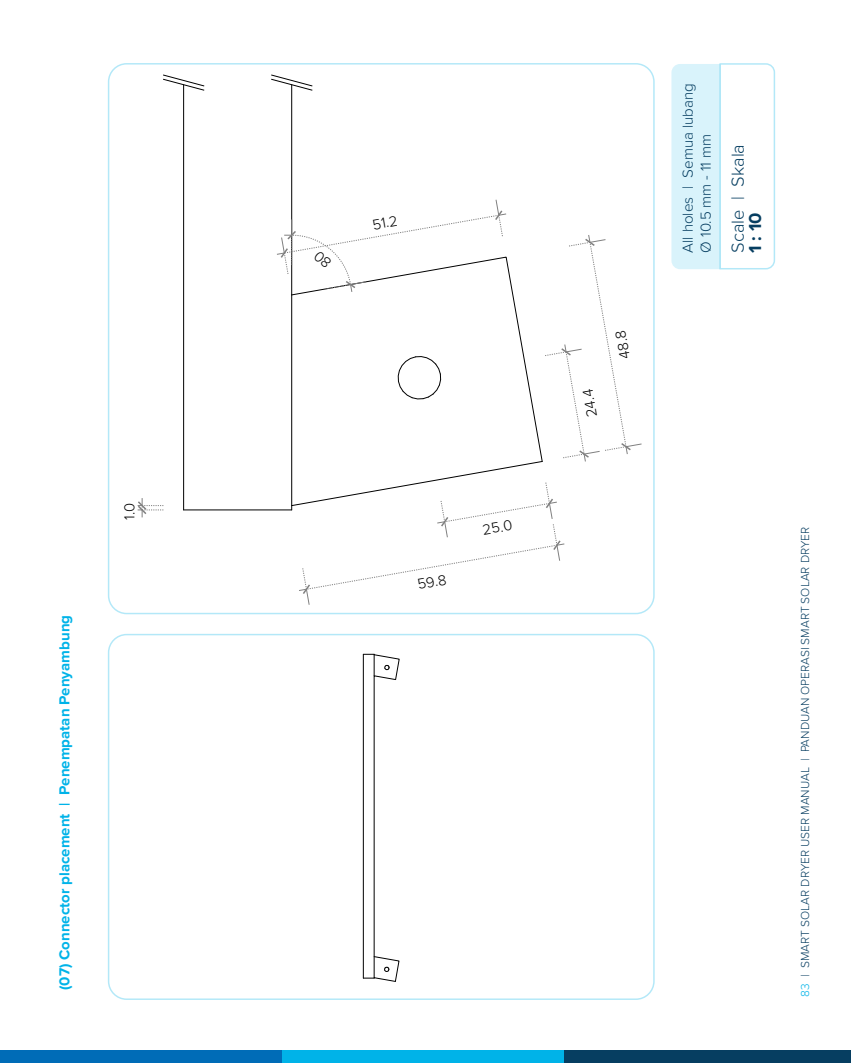
<style>
.page{position:relative;width:851px;height:1063px;background:#fff}
.page>*{position:absolute;margin:0;border:0;box-sizing:border-box;transform-origin:0 0}
.t1{font:300 18px "Proxima Nova";color:#063e61}
.t2{font:700 18px "Proxima Nova";color:#063e61}
.t3{font:700 15px "Proxima Nova";color:#00b3e8}
.t4{font:300 15px/18px "Proxima Nova";color:#063e61}
.t5{font:300 15px "Proxima Nova";color:#010101}
.t6{font:300 12px "Proxima Nova";color:#0a3f62}
.t7{font:300 12px "Proxima Nova";color:#00b3e8}
</style>
<div class="page">
<div style="left:0;top:1050px;width:286px;height:13px;background:#006cb7"></div>
<div style="left:282px;top:1050px;width:286px;height:13px;background:#00b3e8"></div>
<div style="left:564px;top:1050px;width:286px;height:13px;background:#063e61"></div>
<svg style="left:363px;top:654px;width:36px;height:328px"></svg>
<hr style="left:183px;top:85px;width:1px;height:425px;background:#010101">
<hr style="left:291px;top:85px;width:1px;height:210px;background:#010101">
<hr style="left:183px;top:510px;width:108px;height:1px;background:#010101">
<svg style="left:291px;top:295px;width:251px;height:211px"></svg>
<svg style="left:163px;top:74px;width:42px;height:17px"></svg>
<svg style="left:271px;top:74px;width:42px;height:17px"></svg>
<svg style="left:545px;top:235px;width:97px;height:227px"></svg>
<svg style="left:137px;top:498px;width:26px;height:19px"></svg>
<svg style="left:298px;top:482px;width:267px;height:123px"></svg>
<div style="left:108px;top:634px;width:546px;height:366px;border:2px solid #00b3e8;border-radius:18px"></div>
<div style="left:108px;top:63px;width:546px;height:551px;border:2px solid #00b3e8;border-radius:18px"></div>
<svg style="left:671px;top:63px;width:104px;height:206px"></svg>
<svg style="left:277px;top:199px;width:230px;height:94px"></svg>
<p class="t3" style="left:53px;top:990px;width:377px;rotate:-90deg">(07) Connector placement | Penempatan Penyambung</p>
<p class="t5" style="left:118px;top:520px;width:19px;rotate:-90deg">1.0</p>
<p class="t5" style="left:370px;top:214px;width:27px;rotate:-10deg">51.2</p>
<p class="t5" style="left:415px;top:573px;width:31px;rotate:-10deg">59.8</p>
<p class="t5" style="left:480px;top:519px;width:31px;rotate:-10deg">25.0</p>
<p class="t5" style="left:581px;top:419px;width:30px;rotate:-100deg">24.4</p>
<p class="t5" style="left:614px;top:361px;width:30px;rotate:-100deg">48.8</p>
<p class="t4" style="left:677px;top:253px;width:171px;rotate:-90deg">All holes | Semua lubang<br>Ø 10.5 mm - 11 mm</p>
<h1 class="t1" style="left:724px;top:253px;width:110px;rotate:-90deg">Scale | Skala</h1>
<h1 class="t2" style="left:741px;top:253px;width:42px;rotate:-90deg">1 : 10</h1>
<p class="t6" style="left:795px;top:977px;width:451px;rotate:-90deg">| SMART SOLAR DRYER USER MANUAL | PANDUAN OPERASI SMART SOLAR DRYER</p>
<p class="t7" style="left:795px;top:997px;width:15px;rotate:-90deg">83</p>
</div>
